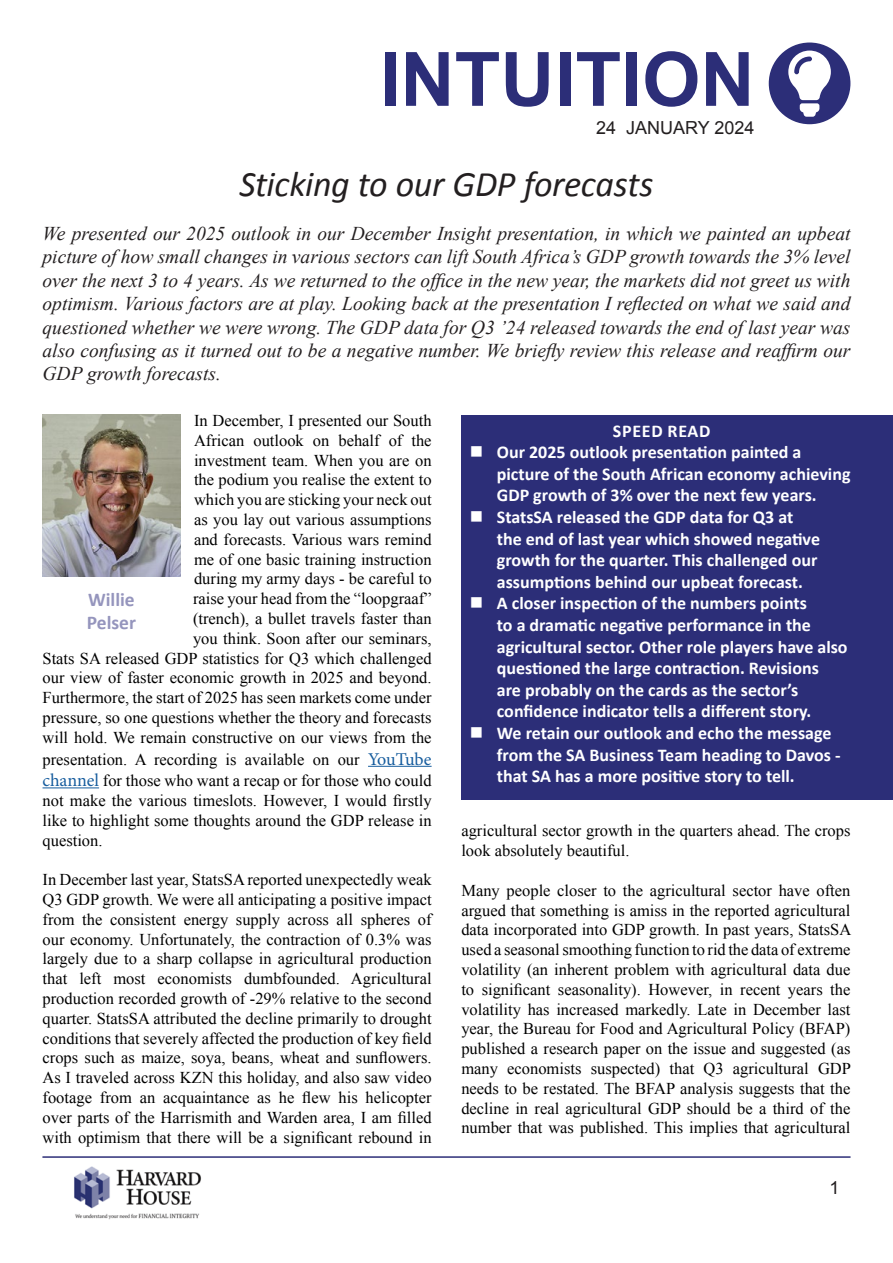
<style>
.page{position:relative;width:893px;height:1263px;background:#fff}
.page>*{position:absolute;margin:0;border:0;box-sizing:border-box;transform-origin:0 0}
.t1{font:700 75px "Arial";color:#2c2e78}
.t2{font:italic 36px "Calibri";letter-spacing:-.01em;color:#231f20}
.t3{font:italic 19.5px/23.4px "Times New Roman";color:#231f20;text-align:justify}
.t4{font:700 19.5px/23.4px "Calibri";color:#9595bd}
.t5{font:700 18px/21.6px "Calibri";color:#fff}
.t6{font:18px "Arial";color:#231f20}
.t7{font:16.5px/19.8px "Times New Roman";color:#000;text-align:justify}
.s1{font-family:"Minion Pro";font-size:18px;color:#175d9e}
</style>
<div class="page">
<img style="left:74px;top:1166px;width:127px;height:54px">
<hr style="left:368px;top:766px;width:64px;height:1px;background:#175d9e">
<hr style="left:43px;top:787px;width:56px;height:1px;background:#175d9e">
<div style="left:769px;top:43px;width:81px;height:81px;background:#2c2e78;border-radius:50%"></div>
<svg style="left:788px;top:50px;width:43px;height:67px"></svg>
<div style="left:461px;top:415px;width:432px;height:384px;background:#2c2e78"></div>
<hr style="left:43px;top:1157px;width:807px;height:1px;background:#2c2e78">
<img style="left:43px;top:415px;width:137px;height:161px">
<h1 class="t1" style="left:380px;top:30px;width:377px">INTUITION</h1>
<p class="t6" style="left:596px;top:116px;width:160px">24 JANUARY 2024</p>
<h2 class="t2" style="left:239px;top:159px;width:415px">Sticking to our GDP forecasts</h2>
<p class="t3" style="left:43px;top:221px;width:809px">We presented our 2025 outlook in our December Insight presentation, in which we painted an upbeat picture of how small changes in various sectors can lift South Africa’s GDP growth towards the 3% level over the next 3 to 4 years. As we returned to the office in the new year, the markets did not greet us with optimism. Various factors are at play. Looking back at the presentation I reflected on what we said and questioned whether we were wrong. The GDP data for Q3 ’24 released towards the end of last year was also confusing as it turned out to be a negative number. We briefly review this release and reaffirm our GDP growth forecasts.</p>
<p class="t7" style="left:43px;top:410px;width:391px;text-align:right">In December, I presented our South<br>African outlook on behalf of the<br>investment team. When you are on<br>the podium you realise the extent to<br>which you are sticking your neck out<br>as you lay out various assumptions<br>and forecasts. Various wars remind<br>me of one basic training instruction<br>during my army days - be careful to<br>raise your head from the “loopgraaf”<br>(trench), a bullet travels faster than<br>you think. Soon after our seminars,<br>Stats SA released GDP statistics for Q3 which challenged our view of faster economic growth in 2025 and beyond.<br>Furthermore, the start of 2025 has seen markets come under pressure, so one questions whether the theory and forecasts will hold. We remain constructive on our views from the</p>
<p class="t7" style="left:43px;top:748px;width:391px;line-height:21.6px">presentation. A recording is available on our <span class="s1">YouTube channel</span> for those who want a recap or for those who could</p>
<p class="t7" style="left:43px;top:790px;width:391px">not make the various timeslots. However, I would firstly like to highlight some thoughts around the GDP release in question.</p>
<p class="t7" style="left:43px;top:869px;width:391px">In December last year, StatsSA reported unexpectedly weak Q3 GDP growth. We were all anticipating a positive impact from the consistent energy supply across all spheres of our economy. Unfortunately, the contraction of 0.3% was largely due to a sharp collapse in agricultural production that left most economists dumbfounded. Agricultural production recorded growth of -29% relative to the second quarter. StatsSA attributed the decline primarily to drought conditions that severely affected the production of key field crops such as maize, soya, beans, wheat and sunflowers.<br>As I traveled across KZN this holiday, and also saw video footage from an acquaintance as he flew his helicopter over parts of the Harrismith and Warden area, I am filled with optimism that there will be a significant rebound in</p>
<p class="t4" style="left:87px;top:587px;width:51px">Willie<br>Pelser</p>
<p class="t5" style="left:497px;top:419px;width:355px;text-indent:116px">SPEED READ<br>Our 2025 outlook presentation painted a picture of the South African economy achieving GDP growth of 3% over the next few years.<br>StatsSA released the GDP data for Q3 at<br>the end of last year which showed negative growth for the quarter. This challenged our assumptions behind our upbeat forecast.<br>A closer inspection of the numbers points<br>to a dramatic negative performance in the agricultural sector. Other role players have also questioned the large contraction. Revisions<br>are probably on the cards as the sector’s confidence indicator tells a different story.<br>We retain our outlook and echo the message from the SA Business Team heading to Davos - that SA has a more positive story to tell.</p>
<p class="t7" style="left:461px;top:821px;width:391px">agricultural sector growth in the quarters ahead. The crops look absolutely beautiful.</p>
<p class="t7" style="left:461px;top:880px;width:391px">Many people closer to the agricultural sector have often argued that something is amiss in the reported agricultural data incorporated into GDP growth. In past years, StatsSA used a seasonal smoothing function to rid the data of extreme volatility (an inherent problem with agricultural data due to significant seasonality). However, in recent years the volatility has increased markedly. Late in December last year, the Bureau for Food and Agricultural Policy (BFAP) published a research paper on the issue and suggested (as many economists suspected) that Q3 agricultural GDP needs to be restated. The BFAP analysis suggests that the decline in real agricultural GDP should be a third of the number that was published. This implies that agricultural</p>
<p class="t6" style="left:829px;top:1175px;width:12px">1</p>
</div>
